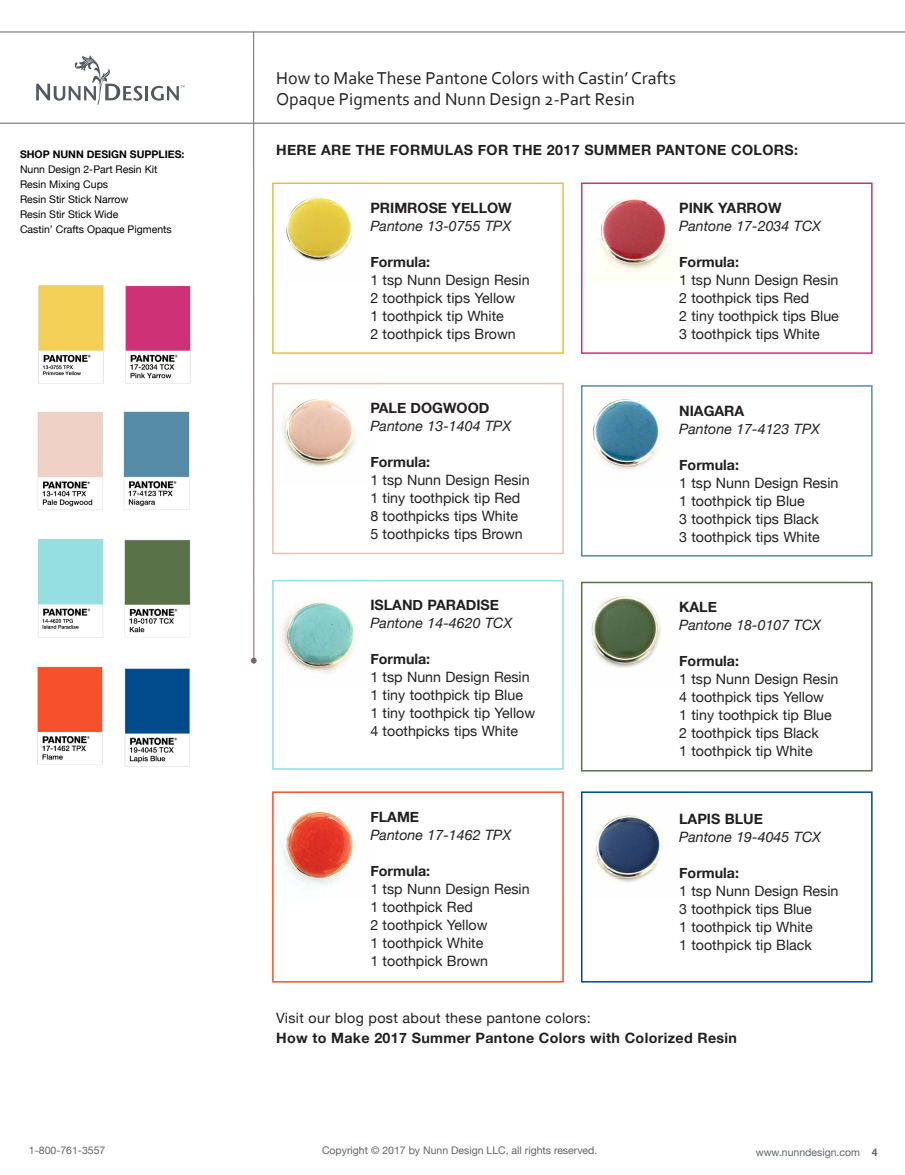
<style>
.page{position:relative;width:905px;height:1175px;background:#fff}
.page>*{position:absolute;margin:0;border:0;box-sizing:border-box;transform-origin:0 0}
.t1{font:18px/21px "Corbel";color:#231f20}
.t2{font:14.25px/18px "Helvetica Neue";color:#231f20}
.t3{font:700 14.25px "Helvetica Neue";color:#231f20}
.t4{font:italic 14.25px "Helvetica Neue";color:#231f20}
.t5{font:700 14.25px "Helvetica Neue";letter-spacing:.025em;color:#231f20}
.t6{font:14.25px "Helvetica Neue";letter-spacing:.025em;color:#231f20}
.t7{font:10.5px/15px "Helvetica Neue";color:#000}
.t8{font:10.5px "Helvetica Neue";color:#5f656d}
.t9{font:700 10.5px "Helvetica Neue";color:#000}
.s1{font-weight:700}
</style>
<div class="page">
<hr style="left:0;top:32px;width:904px;height:1px;background:#5f656d">
<hr style="left:0;top:123px;width:904px;height:1px;background:#5f656d">
<svg style="left:36px;top:55px;width:106px;height:50px"></svg>
<hr style="left:145px;top:86px;width:3px;height:14px;background:#525960">
<svg style="left:151px;top:85px;width:34px;height:16px"></svg>
<hr style="left:253px;top:32px;width:1px;height:631px;background:#7b6368">
<svg style="left:251px;top:657px;width:6px;height:6px"></svg>
<img style="left:37px;top:666px;width:66px;height:99px">
<img style="left:38px;top:539px;width:65px;height:99px">
<img style="left:124px;top:540px;width:67px;height:98px">
<img style="left:124px;top:668px;width:66px;height:99px">
<img style="left:123px;top:411px;width:67px;height:99px">
<img style="left:37px;top:412px;width:66px;height:98px">
<img style="left:125px;top:285px;width:66px;height:99px">
<img style="left:38px;top:285px;width:66px;height:99px">
<img style="left:286px;top:197px;width:69px;height:64px">
<div style="left:272px;top:182px;width:291px;height:172px;border:2px solid #dec439"></div>
<img style="left:272px;top:382px;width:102px;height:85px">
<div style="left:272px;top:383px;width:291px;height:171px;border:2px solid #e8c2af"></div>
<img style="left:281px;top:602px;width:75px;height:71px">
<div style="left:272px;top:580px;width:291px;height:189px;border:2px solid #95dee2"></div>
<img style="left:283px;top:810px;width:70px;height:75px">
<div style="left:272px;top:791px;width:291px;height:191px;border:2px solid #f4512c"></div>
<img style="left:580px;top:197px;width:89px;height:84px">
<div style="left:581px;top:182px;width:291px;height:172px;border:2px solid #ce3175"></div>
<img style="left:592px;top:399px;width:68px;height:71px">
<div style="left:581px;top:385px;width:291px;height:171px;border:2px solid #578ca9"></div>
<img style="left:591px;top:595px;width:70px;height:73px">
<div style="left:581px;top:581px;width:291px;height:190px;border:2px solid #5a7247"></div>
<img style="left:595px;top:814px;width:69px;height:69px">
<div style="left:581px;top:791px;width:291px;height:191px;border:2px solid #004b8d"></div>
<p class="t1" style="left:276px;top:67px;width:401px">How to Make These Pantone Colors with Castin’ Crafts<br>Opaque Pigments and Nunn Design 2-Part Resin</p>
<p class="t9" style="left:20px;top:146px;width:166px">SHOP NUNN DESIGN SUPPLIES:</p>
<p class="t5" style="left:276px;top:139px;width:523px">HERE ARE THE FORMULAS FOR THE 2017 SUMMER PANTONE COLORS:</p>
<p class="t7" style="left:20px;top:163px;width:153px">Nunn Design 2-Part Resin Kit<br>Resin Mixing Cups<br>Resin Stir Stick Narrow<br>Resin Stir Stick Wide<br>Castin’ Crafts Opaque Pigments</p>
<p class="t3" style="left:370px;top:197px;width:143px">PRIMROSE YELLOW</p>
<p class="t4" style="left:370px;top:215px;width:142px">Pantone 13-0755 TPX</p>
<p class="t3" style="left:370px;top:251px;width:61px">Formula:</p>
<p class="t2" style="left:370px;top:272px;width:161px">1 tsp Nunn Design Resin<br>2 toothpick tips Yellow<br>1 toothpick tip White<br>2 toothpick tips Brown</p>
<p class="t3" style="left:679px;top:197px;width:104px">PINK YARROW</p>
<p class="t4" style="left:679px;top:215px;width:143px">Pantone 17-2034 TCX</p>
<p class="t3" style="left:679px;top:251px;width:61px">Formula:</p>
<p class="t2" style="left:679px;top:272px;width:161px">1 tsp Nunn Design Resin<br>2 toothpick tips Red<br>2 tiny toothpick tips Blue<br>3 toothpick tips White</p>
<p class="t3" style="left:370px;top:397px;width:120px">PALE DOGWOOD</p>
<p class="t4" style="left:370px;top:416px;width:142px">Pantone 13-1404 TPX</p>
<p class="t3" style="left:370px;top:451px;width:61px">Formula:</p>
<p class="t2" style="left:370px;top:472px;width:161px">1 tsp Nunn Design Resin<br>1 tiny toothpick tip Red<br>8 toothpicks tips White<br>5 toothpicks tips Brown</p>
<p class="t3" style="left:370px;top:594px;width:130px">ISLAND PARADISE</p>
<p class="t4" style="left:370px;top:613px;width:143px">Pantone 14-4620 TCX</p>
<p class="t3" style="left:370px;top:648px;width:61px">Formula:</p>
<p class="t2" style="left:370px;top:669px;width:166px">1 tsp Nunn Design Resin<br>1 tiny toothpick tip Blue<br>1 tiny toothpick tip Yellow<br>4 toothpicks tips White</p>
<p class="t3" style="left:370px;top:805px;width:50px">FLAME</p>
<p class="t4" style="left:370px;top:824px;width:142px">Pantone 17-1462 TPX</p>
<p class="t3" style="left:370px;top:859px;width:61px">Formula:</p>
<p class="t2" style="left:370px;top:880px;width:161px">1 tsp Nunn Design Resin<br>1 toothpick Red<br>2 toothpick Yellow<br>1 toothpick White<br>1 toothpick Brown</p>
<p class="t3" style="left:679px;top:399px;width:67px">NIAGARA</p>
<p class="t4" style="left:679px;top:418px;width:142px">Pantone 17-4123 TPX</p>
<p class="t3" style="left:679px;top:453px;width:61px">Formula:</p>
<p class="t2" style="left:679px;top:474px;width:161px">1 tsp Nunn Design Resin<br>1 toothpick tip Blue<br>3 toothpick tips Black<br>3 toothpick tips White</p>
<p class="t3" style="left:679px;top:595px;width:39px">KALE</p>
<p class="t4" style="left:679px;top:614px;width:143px">Pantone 18-0107 TCX</p>
<p class="t3" style="left:679px;top:649px;width:61px">Formula:</p>
<p class="t2" style="left:679px;top:670px;width:161px">1 tsp Nunn Design Resin<br>4 toothpick tips Yellow<br>1 tiny toothpick tip Blue<br>2 toothpick tips Black<br>1 toothpick tip White</p>
<p class="t3" style="left:679px;top:807px;width:85px">LAPIS BLUE</p>
<p class="t4" style="left:679px;top:826px;width:143px">Pantone 19-4045 TCX</p>
<p class="t3" style="left:679px;top:861px;width:61px">Formula:</p>
<p class="t2" style="left:679px;top:882px;width:161px">1 tsp Nunn Design Resin<br>3 toothpick tips Blue<br>1 toothpick tip White<br>1 toothpick tip Black</p>
<p class="t6" style="left:276px;top:1008px;width:316px">Visit our blog post about these pantone colors:</p>
<p class="t5" style="left:276px;top:1026px;width:462px">How to Make 2017 Summer Pantone Colors with Colorized Resin</p>
<p class="t8" style="left:29px;top:1142px;width:78px">1-800-761-3557</p>
<p class="t8" style="left:322px;top:1142px;width:277px">Copyright © 2017 by Nunn Design LLC, all rights reserved.</p>
<p class="t8" style="left:755px;top:1144px;width:123px">www.nunndesign.com <span class="s1">4</span></p>
</div>
